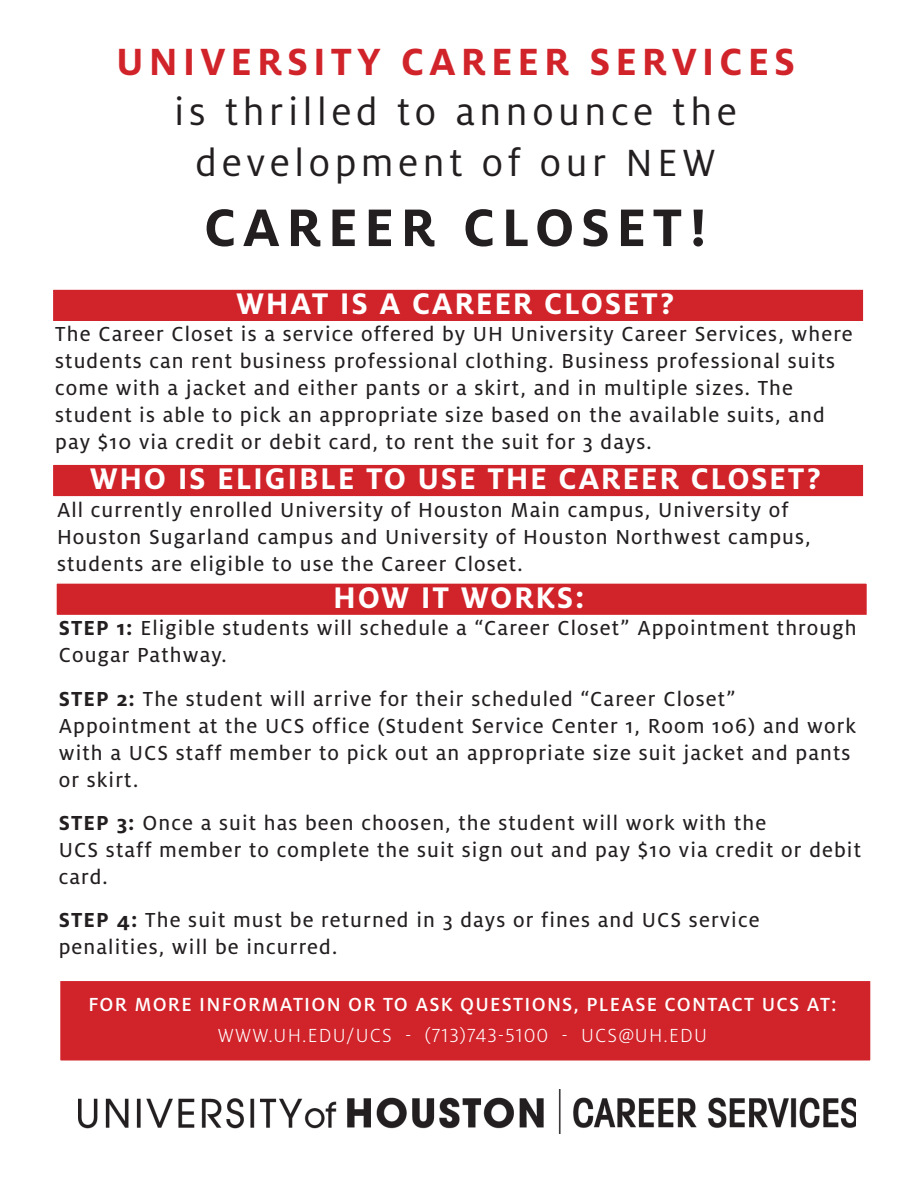
<style>
.page{position:relative;width:918px;height:1188px;background:#fff}
.page>*{position:absolute;margin:0;border:0;box-sizing:border-box;transform-origin:0 0}
.t1{font:700 58.5px "Milo OT";letter-spacing:.11em;color:#231f20}
.t2{font:42px/50.4px "Milo OT";letter-spacing:.11em;color:#231f20;text-align:center}
.t3{font:700 33px "Milo OT";letter-spacing:.05em;color:#fff}
.t4{font:22.5px/27px "Milo OT Text";letter-spacing:.05em;color:#231f20}
.t5{font:500 21px "Milo OT";letter-spacing:.06em;color:#fff}
.t6{font:300 21px "Milo OT";letter-spacing:.06em;color:#fff}
.s1{font-weight:700;color:#d1232a}
.s2{font-family:"Milo OT";font-weight:700}
</style>
<div class="page">
<div style="left:52px;top:463px;width:813px;height:35px;background:#d1232a;border:2px solid #fff"></div>
<div style="left:52px;top:288px;width:813px;height:34px;background:#d1232a;border:2px solid #fff"></div>
<div style="left:55px;top:582px;width:813px;height:34px;background:#d1232a;border:2px solid #fff"></div>
<img style="left:79px;top:1089px;width:776px;height:45px">
<div style="left:59px;top:980px;width:813px;height:82px;background:#d1232a;border:2px solid #fff"></div>
<p class="t2" style="left:116px;top:37px;width:681px"><span class="s1">UNIVERSITY CAREER SERVICES </span>is thrilled to announce the development of our NEW</p>
<p class="t1" style="left:204px;top:195px;width:504px">CAREER CLOSET!</p>
<p class="t3" style="left:236px;top:285px;width:440px">WHAT IS A CAREER CLOSET?</p>
<p class="t4" style="left:55px;top:321px;width:799px">The Career Closet is a service offered by UH University Career Services, where students can rent business professional clothing. Business professional suits come with a jacket and either pants or a skirt, and in multiple sizes. The student is able to pick an appropriate size based on the available suits, and pay $10 via credit or debit card, to rent the suit for 3 days.</p>
<p class="t3" style="left:90px;top:460px;width:732px">WHO IS ELIGIBLE TO USE THE CAREER CLOSET?</p>
<p class="t4" style="left:57px;top:496px;width:755px">All currently enrolled University of Houston Main campus, University of<br>Houston Sugarland campus and University of Houston Northwest campus, students are eligible to use the Career Closet.</p>
<p class="t3" style="left:333px;top:579px;width:253px">HOW IT WORKS:</p>
<p class="t4" style="left:59px;top:615px;width:799px"><span class="s2">STEP 1:</span> Eligible students will schedule a “Career Closet” Appointment through<br>Cougar Pathway.</p>
<p class="t4" style="left:59px;top:685px;width:799px"><span class="s2">STEP 2:</span> The student will arrive for their scheduled “Career Closet” Appointment at the UCS office (Student Service Center 1, Room 106) and work with a UCS staff member to pick out an appropriate size suit jacket and pants or skirt.</p>
<p class="t4" style="left:59px;top:809px;width:804px"><span class="s2">STEP 3:</span> Once a suit has been choosen, the student will work with the<br>UCS staff member to complete the suit sign out and pay $10 via credit or debit card.</p>
<p class="t4" style="left:59px;top:907px;width:702px"><span class="s2">STEP 4:</span> The suit must be returned in 3 days or fines and UCS service penalities, will be incurred.</p>
<p class="t5" style="left:88px;top:993px;width:750px">FOR MORE INFORMATION OR TO ASK QUESTIONS, PLEASE CONTACT UCS AT:</p>
<p class="t6" style="left:218px;top:1024px;width:491px">WWW.UH.EDU/UCS - (713)743-5100 - UCS@UH.EDU</p>
</div>
